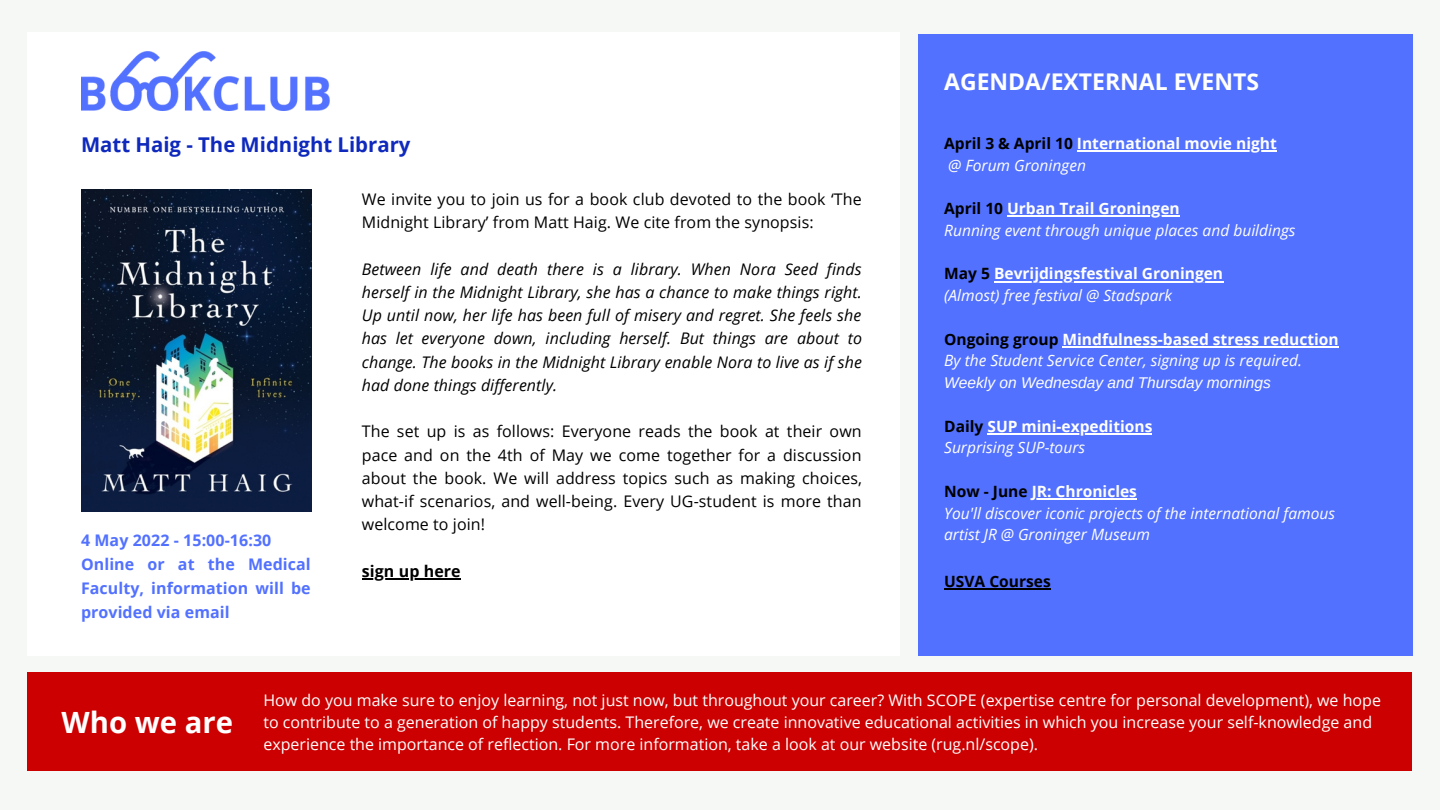
<style>
.page{position:relative;width:1440px;height:810px;background:#f6f8f5}
.page>*{position:absolute;margin:0;border:0;box-sizing:border-box;transform-origin:0 0}
.t1{font:700 29.3px "Open Sans";color:#fff}
.t2{font:700 23px "Open Sans";color:#fff}
.t3{font:700 20.4px "Open Sans";color:#0e29bc}
.t4{font:16px "Open Sans";color:#fff}
.t5{font:16px/23.2px "Open Sans";letter-spacing:.005em;color:#000}
.t6{font:italic 16px/23.2px "Open Sans";letter-spacing:.005em;color:#000;text-align:justify}
.t7{font:700 16px/23.8px "Open Sans";letter-spacing:.005em;color:#5271ff;text-align:justify}
.t8{font:700 16px "Open Sans";letter-spacing:.005em;color:#000}
.t9{font:italic 15.6px/21.8px "Open Sans";color:#fff}
.t10{font:700 15.6px "Open Sans";color:#fff}
.t11{font:italic 15.6px "Arimo";color:#fff}
.t12{font:700 15.6px "Open Sans";color:#000}
.s1{color:#000}
</style>
<div class="page">
<div style="left:28px;top:32px;width:872px;height:624px;background:#fff"></div>
<img style="left:81px;top:52px;width:248px;height:58px">
<img style="left:81px;top:189px;width:230px;height:323px">
<hr style="left:362px;top:578px;width:99px;height:2px;background:#000">
<div style="left:918px;top:34px;width:494px;height:622px;background:#5271ff"></div>
<hr style="left:1077px;top:150px;width:200px;height:2px;background:#fff">
<hr style="left:1007px;top:216px;width:173px;height:1px;background:#fff">
<hr style="left:994px;top:281px;width:229px;height:1px;background:#fff">
<hr style="left:1063px;top:346px;width:276px;height:2px;background:#fff">
<hr style="left:987px;top:433px;width:165px;height:2px;background:#fff">
<hr style="left:1032px;top:498px;width:105px;height:2px;background:#fff">
<hr style="left:944px;top:588px;width:107px;height:2px;background:#000">
<div style="left:28px;top:673px;width:1384px;height:98px;background:#c00"></div>
<p class="t3" style="left:81px;top:130px;width:331px">Matt Haig - The Midnight Library</p>
<p class="t7" style="left:81px;top:528px;width:192px">4 May 2022 - 15:00-16:30</p>
<p class="t7" style="left:81px;top:552px;width:231px">Online or at the Medical Faculty, information will be provided via email</p>
<p class="t5" style="left:362px;top:187px;width:501px">We invite you to join us for a book club devoted to the book ‘The<br>Midnight Library’ from Matt Haig. We cite from the synopsis:</p>
<p class="t6" style="left:362px;top:257px;width:502px">Between life and death there is a library. When Nora Seed finds herself in the Midnight Library, she has a chance to make things right.<br>Up until now, her life has been full of misery and regret. She feels she has let everyone down, including herself. But things are about to change. The books in the Midnight Library enable Nora to live as if she had done things differently.</p>
<p class="t5" style="left:362px;top:420px;width:502px;text-align:justify">The set up is as follows: Everyone reads the book at their own pace and on the 4th of May we come together for a discussion about the book. We will address topics such as making choices, what-if scenarios, and well-being. Every UG-student is more than welcome to join!</p>
<p class="t8" style="left:362px;top:560px;width:100px">sign up here</p>
<p class="t2" style="left:944px;top:65px;width:316px">AGENDA/EXTERNAL EVENTS</p>
<p class="t10" style="left:944px;top:132px;width:334px"><span class="s1">April 3 &amp; April 10</span> International movie night</p>
<p class="t9" style="left:948px;top:154px;width:139px">@ Forum Groningen</p>
<p class="t10" style="left:944px;top:197px;width:237px"><span class="s1">April 10</span> Urban Trail Groningen</p>
<p class="t9" style="left:944px;top:219px;width:353px">Running event through unique places and buildings</p>
<p class="t10" style="left:944px;top:263px;width:280px"><span class="s1">May 5</span> Bevrijdingsfestival Groningen</p>
<p class="t9" style="left:944px;top:284px;width:229px">(Almost) free festival @ Stadspark</p>
<p class="t10" style="left:944px;top:328px;width:396px"><span class="s1">Ongoing group</span> Mindfulness-based stress reduction</p>
<p class="t9" style="left:944px;top:349px;width:359px">By the Student Service Center, signing up is required.</p>
<p class="t11" style="left:944px;top:374px;width:328px">Weekly on Wednesday and Thursday mornings</p>
<p class="t10" style="left:944px;top:415px;width:210px"><span class="s1">Daily</span> SUP mini-expeditions</p>
<p class="t9" style="left:944px;top:436px;width:142px">Surprising SUP-tours</p>
<p class="t10" style="left:944px;top:480px;width:194px"><span class="s1">Now - June</span> JR: Chronicles</p>
<p class="t9" style="left:944px;top:502px;width:392px">You'll discover iconic projects of the international famous artist JR @ Groninger Museum</p>
<p class="t12" style="left:944px;top:570px;width:108px">USVA Courses</p>
<p class="t1" style="left:62px;top:702px;width:173px">Who we are</p>
<p class="t4" style="left:263px;top:689px;width:1119px">How do you make sure to enjoy learning, not just now, but throughout your career? With SCOPE (expertise centre for personal development), we hope</p>
<p class="t4" style="left:263px;top:711px;width:1110px">to contribute to a generation of happy students. Therefore, we create innovative educational activities in which you increase your self-knowledge and</p>
<p class="t4" style="left:263px;top:733px;width:776px">experience the importance of reflection. For more information, take a look at our website (rug.nl/scope).</p>
</div>
